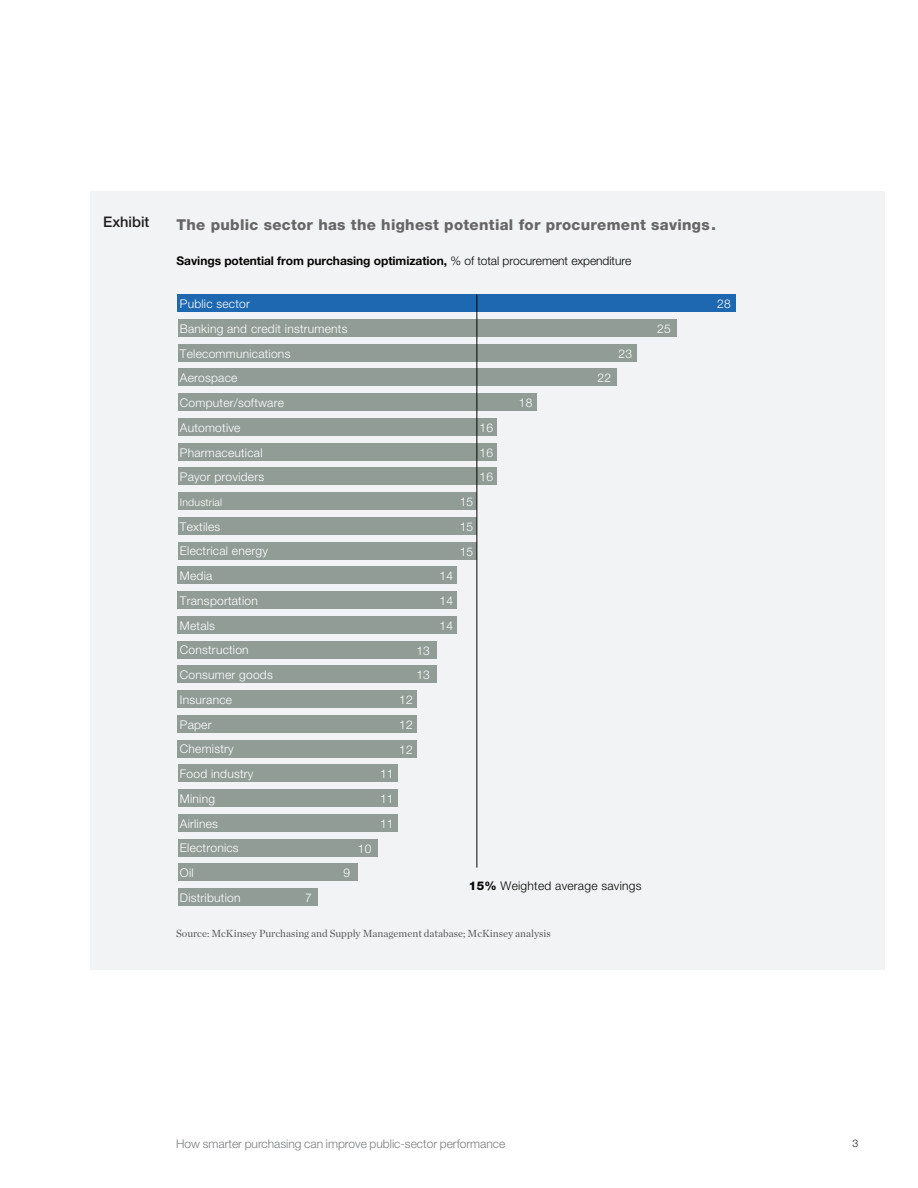
<style>
.page{position:relative;width:918px;height:1188px;background:#fff}
.page>*{position:absolute;margin:0;border:0;box-sizing:border-box;transform-origin:0 0}
.t1{font:800 15px "Helvetica Neue LT Std";letter-spacing:.02em;color:#666}
.t2{font:500 14.7px "Helvetica Neue LT Std";color:#231f20}
.t3{font:300 12px/24.8px "Helvetica Neue LT Std";letter-spacing:.02em;color:#fff;text-align:justify}
.t4{font:700 12px "Helvetica Neue LT Std";letter-spacing:-.005em;color:#050504}
.t5{font:300 12px "Helvetica Neue LT Std";color:#7a7c7f}
.t6{font:300 12px "Helvetica Neue LT Std";letter-spacing:.02em;color:#050504}
.t7{font:10.5px "Chronicle Deck";color:#57585a}
.t8{font:300 10.5px "Helvetica Neue LT Std";letter-spacing:.02em;color:#fff}
.t9{font:300 10.5px "Helvetica Neue LT Std";color:#231f20}
.s1{font-weight:400;font-size:25.5px}
.s2{font-weight:300}
.s3{font-weight:800}
</style>
<div class="page">
<div style="left:91px;top:191px;width:794px;height:778px;background:#f2f3f4"></div>
<div style="left:178px;top:294px;width:558px;height:18px;background:#1e68b1"></div>
<div style="left:178px;top:319px;width:498px;height:18px;background:#929c97"></div>
<div style="left:178px;top:344px;width:458px;height:18px;background:#929c97"></div>
<div style="left:178px;top:369px;width:438px;height:17px;background:#929c97"></div>
<div style="left:178px;top:393px;width:359px;height:18px;background:#929c97"></div>
<div style="left:178px;top:418px;width:319px;height:18px;background:#929c97"></div>
<div style="left:178px;top:443px;width:319px;height:18px;background:#929c97"></div>
<div style="left:178px;top:467px;width:319px;height:18px;background:#929c97"></div>
<div style="left:178px;top:492px;width:299px;height:18px;background:#929c97"></div>
<div style="left:178px;top:517px;width:299px;height:18px;background:#929c97"></div>
<div style="left:178px;top:542px;width:299px;height:18px;background:#929c97"></div>
<div style="left:178px;top:566px;width:279px;height:18px;background:#929c97"></div>
<div style="left:178px;top:591px;width:279px;height:18px;background:#929c97"></div>
<div style="left:178px;top:616px;width:279px;height:18px;background:#929c97"></div>
<div style="left:178px;top:641px;width:259px;height:17px;background:#929c97"></div>
<div style="left:178px;top:665px;width:259px;height:18px;background:#929c97"></div>
<div style="left:178px;top:690px;width:239px;height:18px;background:#929c97"></div>
<div style="left:178px;top:715px;width:239px;height:18px;background:#929c97"></div>
<div style="left:178px;top:740px;width:239px;height:17px;background:#929c97"></div>
<div style="left:178px;top:764px;width:219px;height:18px;background:#929c97"></div>
<div style="left:178px;top:789px;width:219px;height:18px;background:#929c97"></div>
<div style="left:178px;top:814px;width:219px;height:18px;background:#929c97"></div>
<div style="left:178px;top:839px;width:199px;height:17px;background:#929c97"></div>
<div style="left:178px;top:863px;width:179px;height:18px;background:#929c97"></div>
<div style="left:178px;top:888px;width:139px;height:18px;background:#929c97"></div>
<hr style="left:477px;top:294px;width:1px;height:574px;background:#050504">
<p class="t2" style="left:103px;top:213px;width:48px">Exhibit</p>
<p class="t1" style="left:177px;top:215px;width:542px">The public sector has the highest potential for procurement savings<span class="s1">.</span></p>
<p class="t4" style="left:177px;top:254px;width:456px">Savings potential from purchasing optimization, <span class="s2">% of total procurement expenditure</span></p>
<p class="t3" style="left:180px;top:291px;width:169px;text-align:left">Public sector<br>Banking and credit instruments<br>Telecommunications<br>Aerospace<br>Computer/software<br>Automotive<br>Pharmaceutical<br>Payor providers</p>
<p class="t8" style="left:180px;top:496px;width:44px">Industrial</p>
<p class="t3" style="left:180px;top:514px;width:94px;text-align:left">Textiles<br>Electrical energy<br>Media<br>Transportation<br>Metals<br>Construction<br>Consumer goods<br>Insurance<br>Paper<br>Chemistry<br>Food industry<br>Mining<br>Airlines<br>Electronics<br>Oil<br>Distribution</p>
<p class="t3" style="left:344px;top:860px;width:8px">9</p>
<p class="t3" style="left:305px;top:885px;width:8px">7</p>
<p class="t3" style="left:358px;top:836px;width:15px">10</p>
<p class="t3" style="left:380px;top:761px;width:15px">11<br>11<br>11</p>
<p class="t3" style="left:416px;top:638px;width:15px">13<br>13</p>
<p class="t3" style="left:399px;top:687px;width:15px">12<br>12<br>12</p>
<p class="t3" style="left:440px;top:563px;width:15px">14<br>14<br>14</p>
<p class="t3" style="left:480px;top:415px;width:15px">16<br>16<br>16</p>
<p class="t3" style="left:460px;top:489px;width:15px">15<br>15<br>15</p>
<p class="t3" style="left:519px;top:390px;width:15px">18</p>
<p class="t3" style="left:598px;top:365px;width:15px">22</p>
<p class="t3" style="left:618px;top:341px;width:15px">23</p>
<p class="t6" style="left:469px;top:878px;width:174px"><span class="s3">15%</span> Weighted average savings</p>
<p class="t7" style="left:176px;top:926px;width:376px">Source: McKinsey Purchasing and Supply Management database; McKinsey analysis</p>
<p class="t3" style="left:657px;top:316px;width:15px">25</p>
<p class="t3" style="left:717px;top:291px;width:15px">28</p>
<p class="t5" style="left:176px;top:1136px;width:331px">How smarter purchasing can improve public-sector performance</p>
<p class="t9" style="left:853px;top:1137px;width:7px">3</p>
</div>
